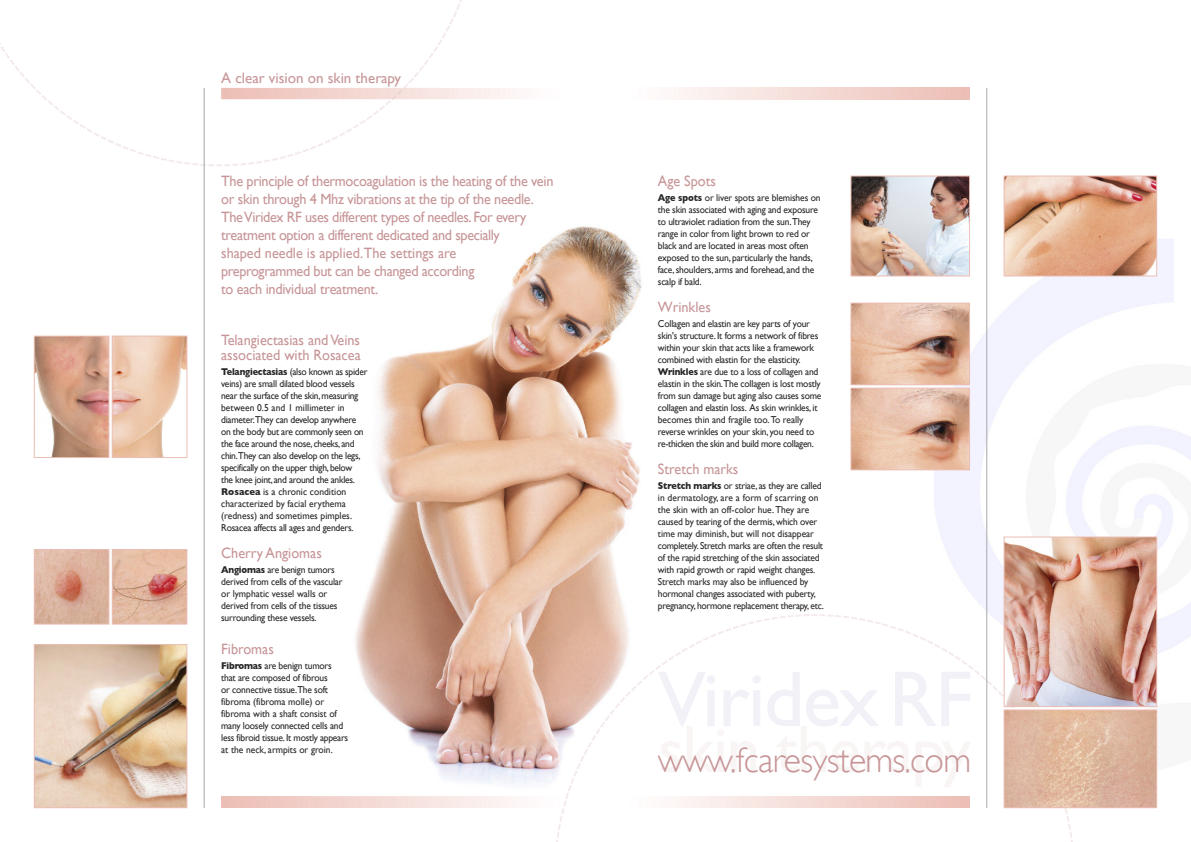
<style>
.page{position:relative;width:1191px;height:842px;background:#fff}
.page>*{position:absolute;margin:0;border:0;box-sizing:border-box;transform-origin:0 0}
.t1{font:300 36px "Gill Sans";letter-spacing:-.02em;color:#c79597}
.t2{font:15px/18px "Gill Sans";letter-spacing:-.02em;color:#c79597;scale:.95 1}
.t3{font:15px/15px "Gill Sans";color:#c79597;scale:.95 1}
.t4{font:15px "Gill Sans";color:#c79597}
.t5{font:10px/12px "Gill Sans";letter-spacing:-.02em;color:#272627;scale:.95 1}
.s1{font-weight:700}
</style>
<div class="page">
<svg style="left:0;top:0;width:480px;height:166px"></svg>
<svg style="left:391px;top:88px;width:14px;height:11px"></svg>
<img style="left:309px;top:226px;width:333px;height:571px">
<svg style="left:554px;top:614px;width:521px;height:228px"></svg>
<img style="left:562px;top:640px;width:140px;height:169px">
<img style="left:933px;top:239px;width:258px;height:538px">
<img style="left:934px;top:644px;width:121px;height:132px">
<img style="left:629px;top:797px;width:340px;height:11px">
<hr style="left:204px;top:88px;width:1px;height:720px;background:#a5a7ab">
<hr style="left:986px;top:88px;width:1px;height:720px;background:#a5a7ab">
<img style="left:36px;top:646px;width:149px;height:160px">
<div style="left:34px;top:644px;width:153px;height:164px;border:1px solid #ebbeb5"></div>
<img style="left:36px;top:338px;width:71px;height:118px">
<div style="left:34px;top:336px;width:75px;height:122px;border:1px solid #ebbeb5"></div>
<img style="left:114px;top:338px;width:71px;height:118px">
<div style="left:112px;top:336px;width:75px;height:122px;border:1px solid #ebbeb5"></div>
<img style="left:36px;top:551px;width:71px;height:71px">
<div style="left:34px;top:549px;width:75px;height:75px;border:1px solid #ebbeb5"></div>
<img style="left:114px;top:551px;width:71px;height:71px">
<div style="left:112px;top:549px;width:75px;height:75px;border:1px solid #ebbeb5"></div>
<img style="left:852px;top:178px;width:115px;height:96px">
<div style="left:850px;top:176px;width:119px;height:100px;border:1px solid #ebbeb5"></div>
<img style="left:852px;top:390px;width:115px;height:78px">
<div style="left:850px;top:388px;width:119px;height:82px;border:1px solid #ebbeb5"></div>
<img style="left:852px;top:305px;width:115px;height:78px">
<div style="left:850px;top:303px;width:119px;height:82px;border:1px solid #ebbeb5"></div>
<img style="left:1005px;top:178px;width:150px;height:96px">
<div style="left:1003px;top:176px;width:154px;height:100px;border:1px solid #ebbeb5"></div>
<img style="left:1005px;top:539px;width:150px;height:166px">
<div style="left:1003px;top:537px;width:154px;height:170px;border:1px solid #ebbeb5"></div>
<img style="left:1005px;top:712px;width:150px;height:94px">
<div style="left:1003px;top:710px;width:154px;height:98px;border:1px solid #ebbeb5"></div>
<svg style="left:702px;top:672px;width:4px;height:54px"></svg>
<img style="left:658px;top:672px;width:44px;height:54px">
<div style="left:702px;top:726px;width:54px;height:46px;background:#fff"></div>
<img style="left:660px;top:726px;width:42px;height:46px">
<svg style="left:707px;top:672px;width:264px;height:115px"></svg>
<img style="left:933px;top:741px;width:38px;height:36px">
<h2 class="t4" style="left:221px;top:70px;width:181px">A clear vision on skin therapy</h2>
<p class="t2" style="left:221px;top:172px;width:351px">The principle of thermocoagulation is the heating of the vein or skin through 4 Mhz vibrations at the tip of the needle.<br>TheViridex RF uses different types of needles. For every treatment option a different dedicated and specially<br>shaped needle is applied.The settings are<br>preprogrammed but can be changed according<br>to each individual treatment.</p>
<h2 class="t3" style="left:221px;top:333px;width:148px">Telangiectasias andVeins associated with Rosacea</h2>
<p class="t5" style="left:221px;top:365px;width:155px"><span class="s1">Telangiectasias</span> (also known as spider veins) are small dilated blood vessels near the surface of the skin,measuring between 0.5 and 1 millimeter in diameter.They can develop anywhere on the body but are commonly seen on the face around the nose, cheeks, and chin.They can also develop on the legs, specifically on the upper thigh,below<br>the knee joint, and around the ankles.<br><span class="s1">Rosacea</span> is a chronic condition characterized by facial erythema (redness) and sometimes pimples.<br>Rosacea affects all ages and genders.</p>
<h2 class="t3" style="left:221px;top:546px;width:107px">Cherry Angiomas</h2>
<p class="t5" style="left:221px;top:563px;width:129px"><span class="s1">Angiomas</span> are benign tumors derived from cells of the vascular or lymphatic vessel walls or derived from cells of the tissues surrounding these vessels.</p>
<h2 class="t3" style="left:221px;top:642px;width:57px">Fibromas</h2>
<p class="t5" style="left:221px;top:659px;width:135px"><span class="s1">Fibromas</span> are benign tumors that are composed of fibrous<br>or connective tissue.The soft fibroma (fibroma molle) or fibroma with a shaft consist of many loosely connected cells and less fibroid tissue. It mostly appears at the neck, armpits or groin.</p>
<h2 class="t3" style="left:658px;top:173px;width:63px">Age Spots</h2>
<p class="t5" style="left:658px;top:191px;width:173px"><span class="s1">Age spots</span> or liver spots are blemishes on the skin associated with aging and exposure to ultraviolet radiation from the sun.They range in color from light brown to red or black and are located in areas most often exposed to the sun, particularly the hands, face, shoulders, arms and forehead, and the scalp if bald.</p>
<h2 class="t3" style="left:658px;top:300px;width:57px">Wrinkles</h2>
<p class="t5" style="left:658px;top:317px;width:174px">Collagen and elastin are key parts of your skin's structure. It forms a network of fibres within your skin that acts like a framework combined with elastin for the elasticity.<br><span class="s1">Wrinkles</span> are due to a loss of collagen and elastin in the skin.The collagen is lost mostly from sun damage but aging also causes some collagen and elastin loss. As skin wrinkles, it becomes thin and fragile too.To really reverse wrinkles on your skin, you need to re-thicken the skin and build more collagen.</p>
<h2 class="t3" style="left:658px;top:462px;width:86px">Stretch marks</h2>
<p class="t5" style="left:658px;top:479px;width:176px"><span class="s1">Stretch marks</span> or striae, as they are called in dermatology, are a form of scarring on the skin with an off-color hue.They are caused by tearing of the dermis, which over time may diminish, but will not disappear completely. Stretch marks are often the result of the rapid stretching of the skin associated with rapid growth or rapid weight changes.<br>Stretch marks may also be influenced by hormonal changes associated with puberty, pregnancy, hormone replacement therapy, etc.</p>
<h1 class="t1" style="left:658px;top:739px;width:315px">www.fcaresystems.com</h1>
</div>
